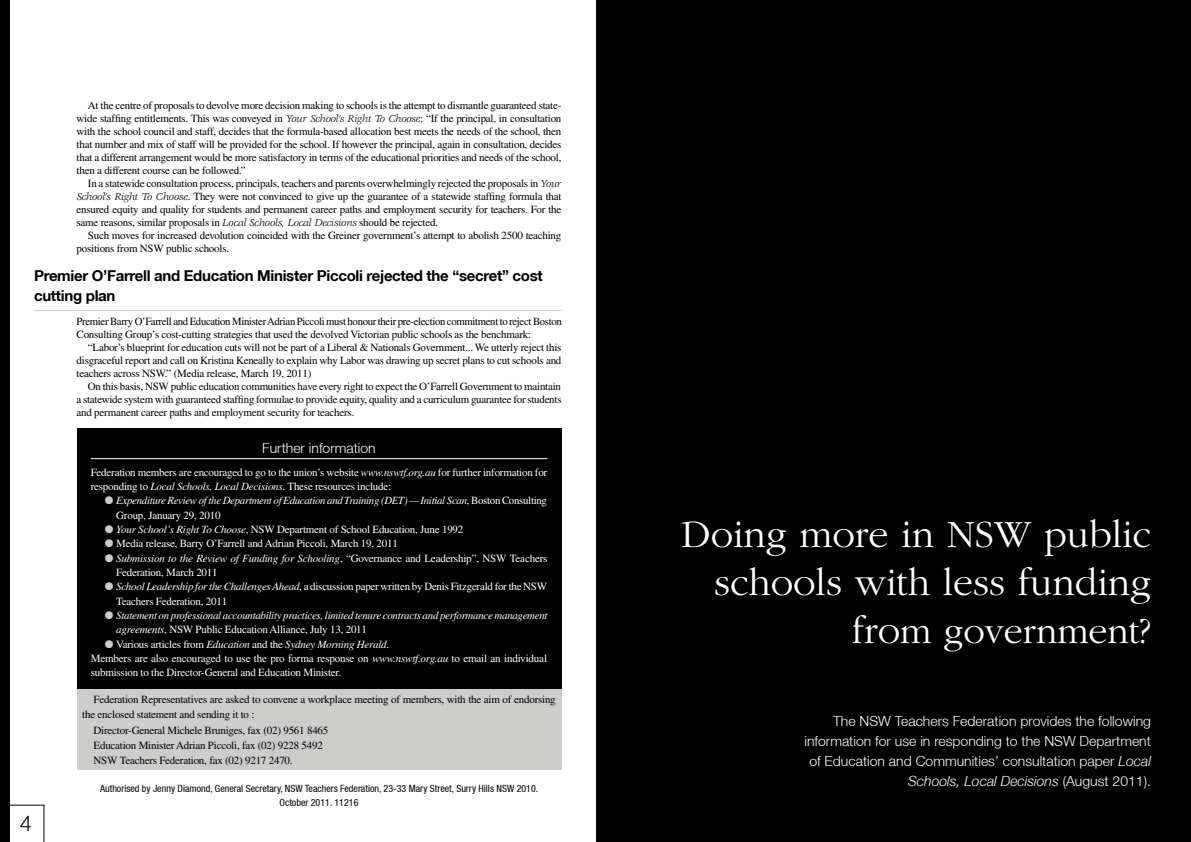
<style>
.page{position:relative;width:1191px;height:842px;background:#fff}
.page>*{position:absolute;margin:0;border:0;box-sizing:border-box;transform-origin:0 0}
.t1{font:300 40px/48px "Garamond";color:#fff;text-align:right}
.t2{font:300 38px "Garamond";color:#fff}
.t3{font:300 22px "Helvetica Neue LT";color:#000}
.t4{font:700 15px/20px "Helvetica Neue LT";letter-spacing:-.02em;color:#000}
.t5{font:300 14px/20px "Helvetica Neue LT";color:#fff;text-align:right}
.t6{font:11px/13px "Times";letter-spacing:-.02em;color:#000;text-align:justify}
.t7{font:11px/14.3px "Times";letter-spacing:-.02em;color:#fff}
.t8{font:italic 11px/14.3px "Times";letter-spacing:-.025em;color:#fff}
.t9{font:condensed 10px/14.4px "Helvetica Neue LT";color:#000;text-align:center}
.s1{font-family:"Veljovic Std";font-style:italic}
.s2{font-style:italic}
.s3{color:#cccccb}
.s4{font-style:normal}
.s5{font-size:40px}
</style>
<div class="page">
<div style="left:596px;top:0;width:595px;height:842px;background:#000"></div>
<hr style="left:34px;top:310px;width:527px;height:1px;background:#cccccb">
<svg style="left:0;top:0;width:44px;height:842px"></svg>
<div style="left:77px;top:428px;width:484px;height:262px;background:#000"></div>
<hr style="left:91px;top:458px;width:456px;height:1px;background:#fff">
<div style="left:77px;top:689px;width:484px;height:81px;background:#cccccb"></div>
<p class="t6" style="left:77px;top:99px;width:486px;text-indent:11px">At the centre of proposals to devolve more decision making to schools is the attempt to dismantle guaranteed state&shy;wide staffing entitlements. This was conveyed in <span class="s1">Your School’s Right To Choose</span>: “If the principal, in consultation with the school council and staff, decides that the formula-based allocation best meets the needs of the school, then that number and mix of staff will be provided for the school. If however the principal, again in consultation, decides that a different arrangement would be more satisfactory in terms of the educational priorities and needs of the school, then a different course can be followed.”</p>
<p class="t6" style="left:77px;top:177px;width:486px;text-indent:11px">In a statewide consultation process, principals, teachers and parents overwhelmingly rejected the proposals in <span class="s1">Your School’s Right To Choose</span>. They were not convinced to give up the guarantee of a statewide staffing formula that ensured equity and quality for students and permanent career paths and employment security for teachers. For the same reasons, similar proposals in <span class="s1">Local Schools, Local Decisions</span> should be rejected.</p>
<p class="t6" style="left:77px;top:229px;width:486px;text-indent:11px">Such moves for increased devolution coincided with the Greiner government’s attempt to abolish 2500 teaching positions from NSW public schools.</p>
<h3 class="t4" style="left:34px;top:266px;width:510px">Premier O’Farrell and Education Minister Piccoli rejected the “secret” cost cutting plan</h3>
<p class="t6" style="left:77px;top:314px;width:487px">Premier Barry O’Farrell and Education Minister Adrian Piccoli must honour their pre-election commitment to reject Boston<br>Consulting Group’s cost-cutting strategies that used the devolved Victorian public schools as the benchmark:</p>
<p class="t6" style="left:77px;top:340px;width:486px;text-indent:11px">“Labor’s blueprint for education cuts will not be part of a Liberal &amp; Nationals Government... We utterly reject this disgraceful report and call on Kristina Keneally to explain why Labor was drawing up secret plans to cut schools and teachers across NSW.” (Media release, March 19, 2011)</p>
<p class="t6" style="left:77px;top:379px;width:486px;text-indent:11px">On this basis, NSW public education communities have every right to expect the O’Farrell Government to maintain a statewide system with guaranteed staffing formulae to provide equity, quality and a curriculum guarantee for students and permanent career paths and employment security for teachers.</p>
<p class="t5" style="left:262px;top:438px;width:115px">Further information</p>
<p class="t7" style="left:91px;top:465px;width:458px">Federation members are encouraged to go to the union’s website <span class="s2">www.nswtf.org.au</span> for further information for responding to <span class="s2">Local Schools, Local Decisions</span>. These resources include:</p>
<p class="t8" style="left:116px;top:493px;width:432px;text-indent:-11px"><span class="s3">●</span> Expenditure Review of the Department of Education and Training (DET) — Initial Scan<span class="s4">, Boston Consulting<br>Group, January 29, 2010</span></p>
<p class="t7" style="left:105px;top:522px;width:360px"><span class="s3">●</span> <span class="s2">Your School’s Right To Choose</span>, NSW Department of School Education, June 1992</p>
<p class="t7" style="left:105px;top:536px;width:294px"><span class="s3">●</span> Media release, Barry O’Farrell and Adrian Piccoli, March 19, 2011</p>
<p class="t7" style="left:116px;top:551px;width:433px;text-indent:-11px"><span class="s3">●</span> <span class="s2">Submission to the Review of Funding for Schooling</span>, “Governance and Leadership”, NSW Teachers<br>Federation, March 2011</p>
<p class="t7" style="left:116px;top:579px;width:432px;text-indent:-11px"><span class="s3">●</span> <span class="s2">School Leadership for the Challenges Ahead</span>, a discussion paper written by Denis Fitzgerald for the NSW<br>Teachers Federation, 2011</p>
<p class="t8" style="left:116px;top:608px;width:433px;text-indent:-11px"><span class="s3">●</span> Statement on professional accountability practices, limited tenure contracts and performance management agreements<span class="s4">, NSW Public Education Alliance, July 13, 2011</span></p>
<p class="t7" style="left:91px;top:637px;width:458px;text-indent:14px"><span class="s3">●</span> Various articles from <span class="s2">Education</span> and the <span class="s2">Sydney Morning Herald</span>.<br>Members are also encouraged to use the pro forma response on <span class="s2">www.nswtf.org.au</span> to email an individual submission to the Director-General and Education Minister.</p>
<p class="t6" style="left:94px;top:693px;width:464px">Federation Representatives are asked to convene a workplace meeting of members, with the aim of endorsing</p>
<p class="t6" style="left:82px;top:708px;width:174px">the enclosed statement and sending it to :</p>
<p class="t6" style="left:94px;top:723px;width:236px">Director-General Michele Bruniges, fax (02) 9561 8465</p>
<p class="t6" style="left:94px;top:738px;width:231px">Education Minister Adrian Piccoli, fax (02) 9228 5492</p>
<p class="t6" style="left:94px;top:754px;width:201px">NSW Teachers Federation, fax (02) 9217 2470.</p>
<h3 class="t3" style="left:20px;top:809px;width:14px">4</h3>
<p class="t9" style="left:100px;top:781px;width:440px">Authorised by Jenny Diamond, General Secretary, NSW Teachers Federation, 23-33 Mary Street, Surry Hills NSW 2010.<br>October 2011. 11216</p>
<h1 class="t1" style="left:681px;top:511px;width:471px">Doing more in NSW public schools with less funding</h1>
<h2 class="t2" style="left:852px;top:611px;width:300px"><span class="s5">fro</span>m government?</h2>
<p class="t5" style="left:804px;top:710px;width:348px">The NSW Teachers Federation provides the following information for use in responding to the NSW Department of Education and Communities’ consultation paper <span class="s2">Local Schools, Local Decisions</span> (August 2011).</p>
</div>
